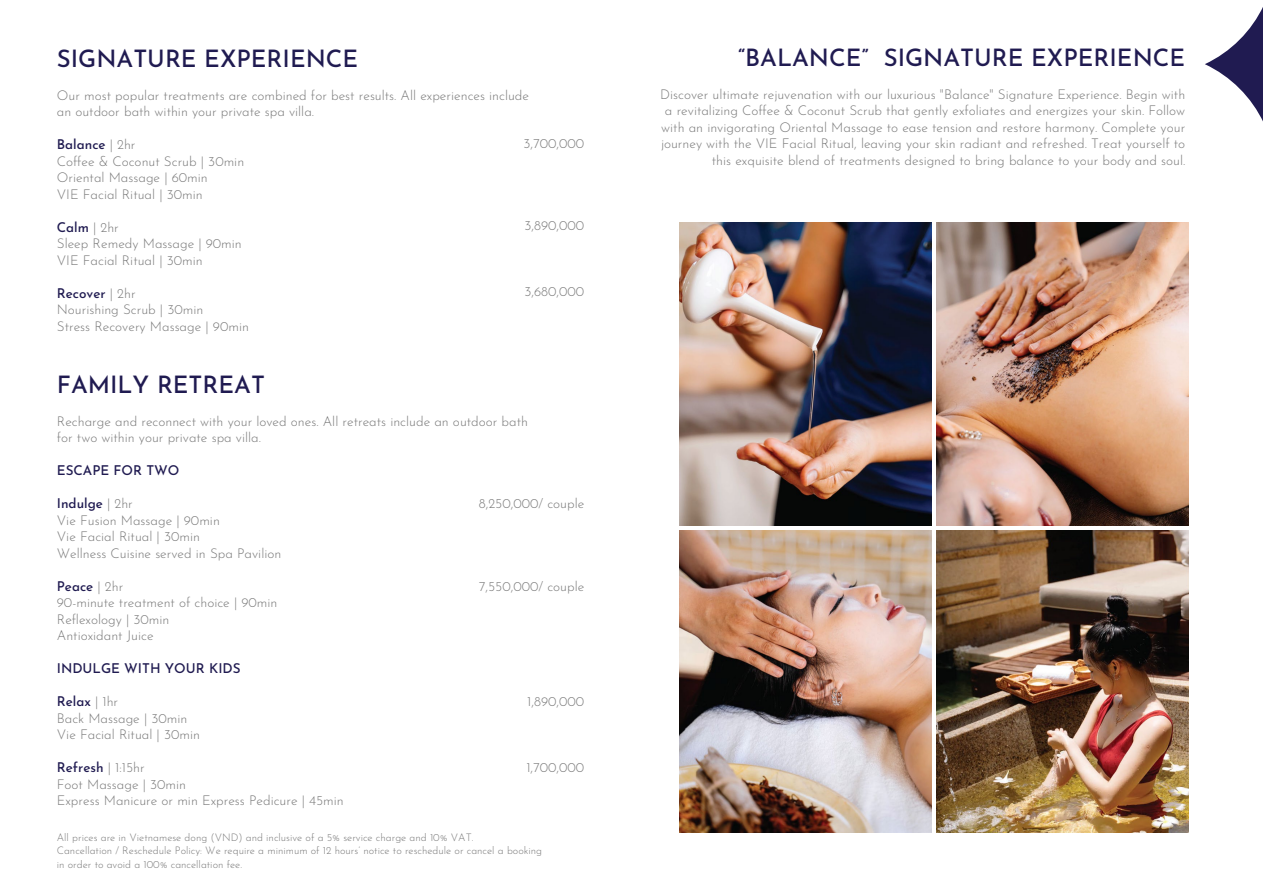
<style>
.page{position:relative;width:1263px;height:893px;background:#fff}
.page>*{position:absolute;margin:0;border:0;box-sizing:border-box;transform-origin:0 0}
.t1{font:100 24px "Josefin Sans";color:#201b51}
.t2{font:100 13.5px/16.5px "Josefin Sans";color:#787878}
.t3{font:100 13.5px "Josefin Sans";color:#201b51}
.t4{font:100 10.5px/13.5px "Josefin Sans";color:#787878}
.s1{color:#201b51}
</style>
<div class="page">
<svg style="left:1205px;top:7px;width:58px;height:115px"></svg>
<img style="left:679px;top:223px;width:252px;height:302px">
<img style="left:937px;top:530px;width:252px;height:302px">
<img style="left:937px;top:223px;width:252px;height:302px">
<img style="left:679px;top:530px;width:252px;height:302px">
<h1 class="t1" style="left:57px;top:40px;width:303px">SIGNATURE EXPERIENCE</h1>
<p class="t2" style="left:57px;top:86px;width:474px">Our most popular treatments are combined for best results. All experiences include an outdoor bath within your private spa villa.</p>
<p class="t2" style="left:57px;top:135px;width:189px"><span class="s1">Balance</span> | 2hr<br>Coffee &amp; Coconut Scrub | 30min<br>Oriental Massage | 60min<br>VIE Facial Ritual | 30min</p>
<p class="t2" style="left:57px;top:217px;width:187px"><span class="s1">Calm</span> | 2hr<br>Sleep Remedy Massage | 90min<br>VIE Facial Ritual | 30min</p>
<p class="t2" style="left:57px;top:283px;width:194px"><span class="s1">Recover</span> | 2hr<br>Nourishing Scrub | 30min<br>Stress Recovery Massage | 90min</p>
<p class="t2" style="left:524px;top:134px;width:62px">3,700,000</p>
<p class="t2" style="left:524px;top:216px;width:61px">3,890,000</p>
<p class="t2" style="left:524px;top:282px;width:61px">3,680,000</p>
<h1 class="t1" style="left:57px;top:366px;width:210px">FAMILY RETREAT</h1>
<p class="t2" style="left:57px;top:412px;width:473px">Recharge and reconnect with your loved ones. All retreats include an outdoor bath for two within your private spa villa.</p>
<p class="t3" style="left:57px;top:460px;width:124px">ESCAPE FOR TWO</p>
<p class="t2" style="left:57px;top:494px;width:226px"><span class="s1">Indulge</span> | 2hr<br>Vie Fusion Massage | 90min<br>Vie Facial Ritual | 30min<br>Wellness Cuisine served in Spa Pavilion</p>
<p class="t2" style="left:57px;top:577px;width:222px"><span class="s1">Peace</span> | 2hr<br>90-minute treatment of choice | 90min<br>Reflexology | 30min<br>Antioxidant Juice</p>
<p class="t3" style="left:57px;top:658px;width:185px">INDULGE WITH YOUR KIDS</p>
<p class="t2" style="left:57px;top:692px;width:145px"><span class="s1">Relax</span> | 1hr<br>Back Massage | 30min<br>Vie Facial Ritual | 30min</p>
<p class="t2" style="left:57px;top:758px;width:288px"><span class="s1">Refresh</span> | 1:15hr<br>Foot Massage | 30min<br>Express Manicure or min Express Pedicure | 45min</p>
<p class="t2" style="left:479px;top:494px;width:107px">8,250,000/ couple</p>
<p class="t2" style="left:479px;top:576px;width:107px">7,550,000/ couple</p>
<p class="t2" style="left:527px;top:692px;width:59px">1,890,000</p>
<p class="t2" style="left:526px;top:758px;width:59px">1,700,000</p>
<p class="t4" style="left:57px;top:829px;width:487px">All prices are in Vietnamese dong (VND) and inclusive of a 5% service charge and 10% VAT.<br>Cancellation / Reschedule Policy: We require a minimum of 12 hours’ notice to reschedule or cancel a booking in order to avoid a 100% cancellation fee.</p>
<h1 class="t1" style="left:738px;top:40px;width:449px">“BALANCE” SIGNATURE EXPERIENCE</h1>
<p class="t2" style="left:660px;top:85px;width:526px;text-align:right">Discover ultimate rejuvenation with our luxurious "Balance" Signature Experience. Begin with a revitalizing Coffee &amp; Coconut Scrub that gently exfoliates and energizes your skin. Follow with an invigorating Oriental Massage to ease tension and restore harmony. Complete your journey with the VIE Facial Ritual, leaving your skin radiant and refreshed. Treat yourself to this exquisite blend of treatments designed to bring balance to your body and soul.</p>
</div>
